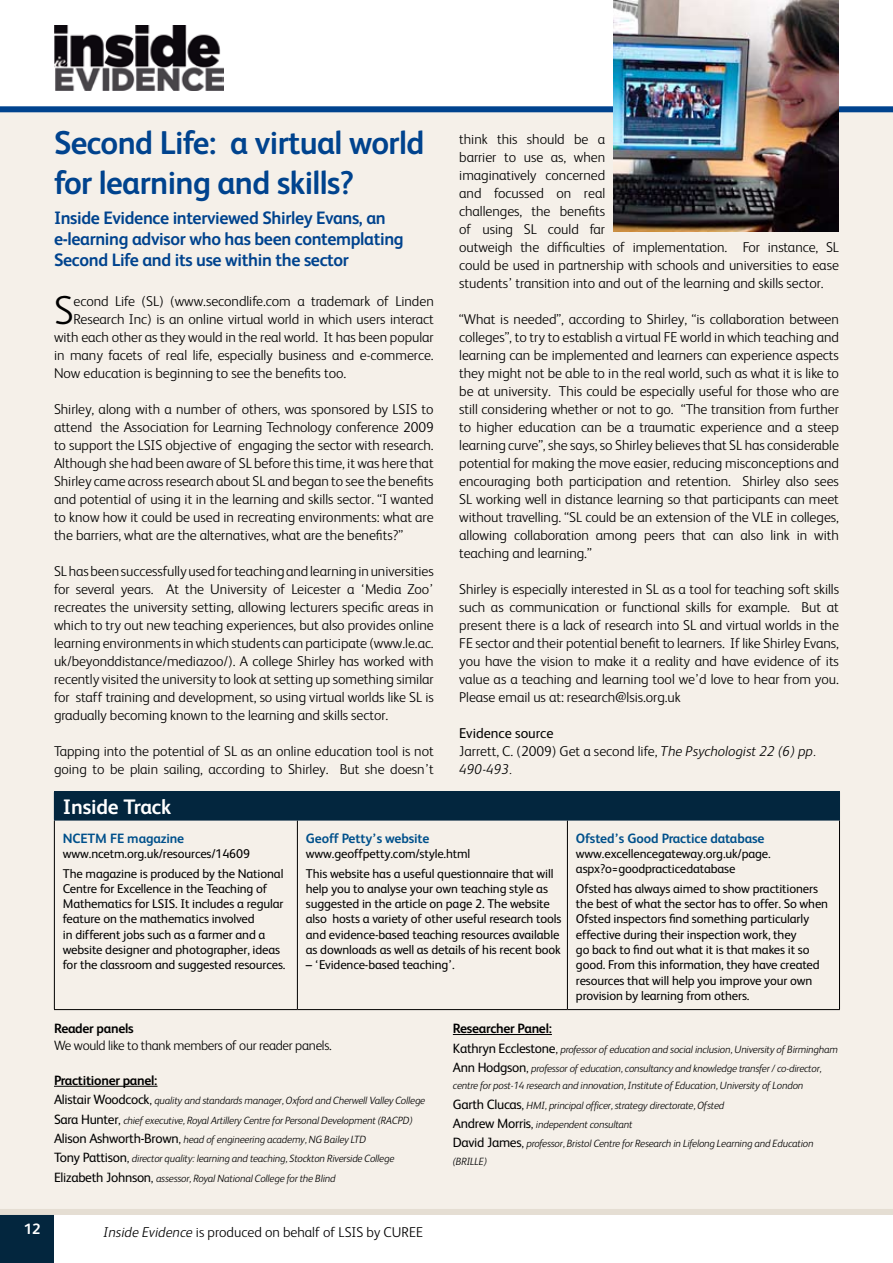
<style>
.page{position:relative;width:893px;height:1263px;background:#fff}
.page>*{position:absolute;margin:0;border:0;box-sizing:border-box;transform-origin:0 0}
.t1{font:300 40.5px "FS Albert";color:#000}
.t2{font:700 33px/39.6px "FS Albert";letter-spacing:-.02em;color:#00438e}
.t3{font:700 21px "FS Albert";letter-spacing:-.01em;color:#fff}
.t4{font:700 18px/21px "FS Albert";letter-spacing:-.02em;color:#00438e}
.t5{font:700 15px "FS Albert";color:#fff}
.t6{font:300 14.25px/18px "FS Albert";letter-spacing:-.005em;color:#000;text-align:justify}
.t7{font:700 13.5px "FS Albert";letter-spacing:-.01em;color:#00508b}
.t8{font:700 13.5px "FS Albert";letter-spacing:-.02em;color:#000}
.t9{font:300 13.5px "FS Albert";letter-spacing:-.02em;color:#000}
.t10{font:12.75px/15.3px "FS Albert";letter-spacing:-.01em;color:#000}
.t11{font:italic 300 10.5px/19.4px "FS Albert";letter-spacing:-.02em;color:#000}
.s1{font-weight:400}
.s2{font-style:italic}
.s3{font-weight:400;font-style:normal;font-size:13.5px}
.s4{font-style:normal;font-size:13.5px}
</style>
<div class="page">
<div style="left:0;top:110px;width:893px;height:1098px;background:#f5f0e9"></div>
<div style="left:0;top:1210px;width:53px;height:53px;background:#03263e"></div>
<div style="left:0;top:106px;width:893px;height:6px;background:#00438e"></div>
<div style="left:0;top:1209px;width:893px;height:6px;background:#e5ded3"></div>
<img style="left:54px;top:25px;width:169px;height:66px">
<hr style="left:54px;top:1086px;width:103px;height:1px;background:#000">
<hr style="left:453px;top:1034px;width:99px;height:1px;background:#000">
<div style="left:54px;top:792px;width:785px;height:28px;background:#03263e"></div>
<hr style="left:54px;top:820px;width:1px;height:189px;background:#000">
<hr style="left:297px;top:820px;width:1px;height:189px;background:#000">
<hr style="left:567px;top:820px;width:1px;height:189px;background:#000">
<hr style="left:839px;top:820px;width:1px;height:189px;background:#000">
<hr style="left:54px;top:1009px;width:243px;height:1px;background:#000">
<hr style="left:297px;top:1009px;width:270px;height:1px;background:#000">
<hr style="left:567px;top:1009px;width:273px;height:1px;background:#000">
<hr style="left:54px;top:791px;width:243px;height:1px;background:#03263e">
<hr style="left:297px;top:791px;width:270px;height:1px;background:#03263e">
<hr style="left:567px;top:791px;width:273px;height:1px;background:#03263e">
<svg style="left:839px;top:792px;width:1px;height:28px"></svg>
<hr style="left:54px;top:820px;width:243px;height:1px;background:#03263e">
<hr style="left:297px;top:820px;width:270px;height:1px;background:#03263e">
<hr style="left:567px;top:820px;width:273px;height:1px;background:#03263e">
<img style="left:614px;top:0;width:225px;height:231px">
<h2 class="t2" style="left:54px;top:122px;width:372px">Second Life: a virtual world for learning and skills?</h2>
<p class="t4" style="left:54px;top:206px;width:351px">Inside Evidence interviewed Shirley Evans, an e-learning advisor who has been contemplating<br>Second Life and its use within the sector</p>
<h1 class="t1" style="left:54px;top:284px;width:21px">S</h1>
<p class="t6" style="left:74px;top:291px;width:362px">econd Life (SL) (www.secondlife.com a trademark of Linden</p>
<p class="t6" style="left:74px;top:309px;width:362px">Research Inc) is an online virtual world in which users interact</p>
<p class="t6" style="left:54px;top:327px;width:381px">with each other as they would in the real world. It has been popular</p>
<p class="t6" style="left:54px;top:345px;width:381px">in many facets of real life, especially business and e-commerce.</p>
<p class="t6" style="left:54px;top:363px;width:294px">Now education is beginning to see the benefits too.</p>
<p class="t6" style="left:54px;top:399px;width:381px">Shirley, along with a number of others, was sponsored by LSIS to attend the Association for Learning Technology conference 2009 to support the LSIS objective of engaging the sector with research.<br>Although she had been aware of SL before this time, it was here that Shirley came across research about SL and began to see the benefits and potential of using it in the learning and skills sector. “I wanted to know how it could be used in recreating environments: what are the barriers, what are the alternatives, what are the benefits?”</p>
<p class="t6" style="left:54px;top:561px;width:381px">SL has been successfully used for teaching and learning in universities for several years. At the University of Leicester a ‘Media Zoo’ recreates the university setting, allowing lecturers specific areas in which to try out new teaching experiences, but also provides online learning environments in which students can participate (www.le.ac. uk/beyonddistance/mediazoo/). A college Shirley has worked with recently visited the university to look at setting up something similar for staff training and development, so using virtual worlds like SL is gradually becoming known to the learning and skills sector.</p>
<p class="t6" style="left:54px;top:741px;width:381px">Tapping into the potential of SL as an online education tool is not going to be plain sailing, according to Shirley. But she doesn’t</p>
<p class="t6" style="left:459px;top:129px;width:381px;text-align:left">think this should be a<br>barrier to use as, when<br>imaginatively concerned<br>and focussed on real<br>challenges, the benefits<br>of using SL could far<br>outweigh the difficulties of implementation. For instance, SL could be used in partnership with schools and universities to ease students’ transition into and out of the learning and skills sector.</p>
<p class="t6" style="left:459px;top:309px;width:381px">“What is needed”, according to Shirley, “is collaboration between colleges”, to try to establish a virtual FE world in which teaching and learning can be implemented and learners can experience aspects they might not be able to in the real world, such as what it is like to be at university. This could be especially useful for those who are still considering whether or not to go. “The transition from further to higher education can be a traumatic experience and a steep learning curve”, she says, so Shirley believes that SL has considerable potential for making the move easier, reducing misconceptions and encouraging both participation and retention. Shirley also sees SL working well in distance learning so that participants can meet without travelling. “SL could be an extension of the VLE in colleges, allowing collaboration among peers that can also link in with teaching and learning.”</p>
<p class="t6" style="left:459px;top:579px;width:381px">Shirley is especially interested in SL as a tool for teaching soft skills such as communication or functional skills for example. But at present there is a lack of research into SL and virtual worlds in the FE sector and their potential benefit to learners. If like Shirley Evans, you have the vision to make it a reality and have evidence of its value as a teaching and learning tool we’d love to hear from you.<br>Please email us at: research@lsis.org.uk</p>
<p class="t6" style="left:459px;top:723px;width:358px;text-align:left"><span class="s1">Evidence source<br></span>Jarrett, C. (2009) Get a second life, <span class="s2">The Psychologist 22 (6) pp.<br>490-493.</span></p>
<h3 class="t3" style="left:63px;top:793px;width:110px">Inside Track</h3>
<p class="t7" style="left:63px;top:829px;width:123px">NCETM FE magazine</p>
<p class="t10" style="left:63px;top:843px;width:222px;line-height:19.5px">www.ncetm.org.uk/resources/14609<br>The magazine is produced by the National</p>
<p class="t10" style="left:63px;top:880px;width:224px">Centre for Excellence in the Teaching of Mathematics for LSIS. It includes a regular feature on the mathematics involved<br>in different jobs such as a farmer and a website designer and photographer, ideas for the classroom and suggested resources.</p>
<p class="t7" style="left:306px;top:829px;width:125px">Geoff Petty’s website</p>
<p class="t10" style="left:306px;top:843px;width:249px;line-height:19.5px">www.geoffpetty.com/style.html<br>This website has a useful questionnaire that will</p>
<p class="t10" style="left:306px;top:880px;width:257px">help you to analyse your own teaching style as suggested in the article on page 2. The website also hosts a variety of other useful research tools and evidence-based teaching resources available as downloads as well as details of his recent book</p>
<p class="t10" style="left:306px;top:957px;width:150px">– ‘Evidence-based teaching’.</p>
<p class="t7" style="left:576px;top:829px;width:190px">Ofsted’s Good Practice database</p>
<p class="t10" style="left:576px;top:845px;width:196px">www.excellencegateway.org.uk/page. aspx?o=goodpracticedatabase</p>
<p class="t10" style="left:576px;top:880px;width:254px">Ofsted has always aimed to show practitioners the best of what the sector has to offer. So when Ofsted inspectors find something particularly effective during their inspection work, they<br>go back to find out what it is that makes it so good. From this information, they have created resources that will help you improve your own provision by learning from others.</p>
<p class="t8" style="left:54px;top:1019px;width:81px">Reader panels</p>
<p class="t9" style="left:54px;top:1037px;width:279px">We would like to thank members of our reader panels.</p>
<p class="t8" style="left:54px;top:1071px;width:105px">Practitioner panel:</p>
<p class="t11" style="left:54px;top:1090px;width:373px"><span class="s3">Alistair Woodcock</span><span class="s4">,</span> quality and standards manager, Oxford and Cherwell Valley College <span class="s3">Sara Hunter</span><span class="s4">,</span> chief executive, Royal Artillery Centre for Personal Development (RACPD)<br><span class="s3">Alison Ashworth-Brown</span><span class="s4">,</span> head of engineering academy, NG Bailey LTD<br><span class="s3">Tony Pattison</span><span class="s4">,</span> director quality: learning and teaching, Stockton Riverside College <span class="s3">Elizabeth Johnson</span><span class="s4">,</span> assessor, Royal National College for the Blind</p>
<p class="t8" style="left:453px;top:1019px;width:101px">Researcher Panel:</p>
<p class="t11" style="left:453px;top:1039px;width:386px"><span class="s3">Kathryn Ecclestone</span><span class="s4">,</span> professor of education and social inclusion, University of Birmingham<br><span class="s3">Ann Hodgson</span><span class="s4">,</span> professor of education, consultancy and knowledge transfer / co-director,</p>
<p class="t11" style="left:453px;top:1075px;width:362px">centre for post-14 research and innovation, Institute of Education, University of London <span class="s3">Garth Clucas</span><span class="s4">,</span> HMI, principal officer, strategy directorate, Ofsted<br><span class="s3">Andrew Morris</span><span class="s4">,</span> independent consultant<br><span class="s3">David James</span><span class="s4">,</span> professor, Bristol Centre for Research in Lifelong Learning and Education</p>
<p class="t11" style="left:453px;top:1151px;width:36px">(BRILLE)</p>
<p class="t5" style="left:24px;top:1219px;width:18px">12</p>
<p class="t6" style="left:103px;top:1222px;width:321px"><span class="s2">Inside Evidence</span> is produced on behalf of LSIS by CUREE</p>
</div>
